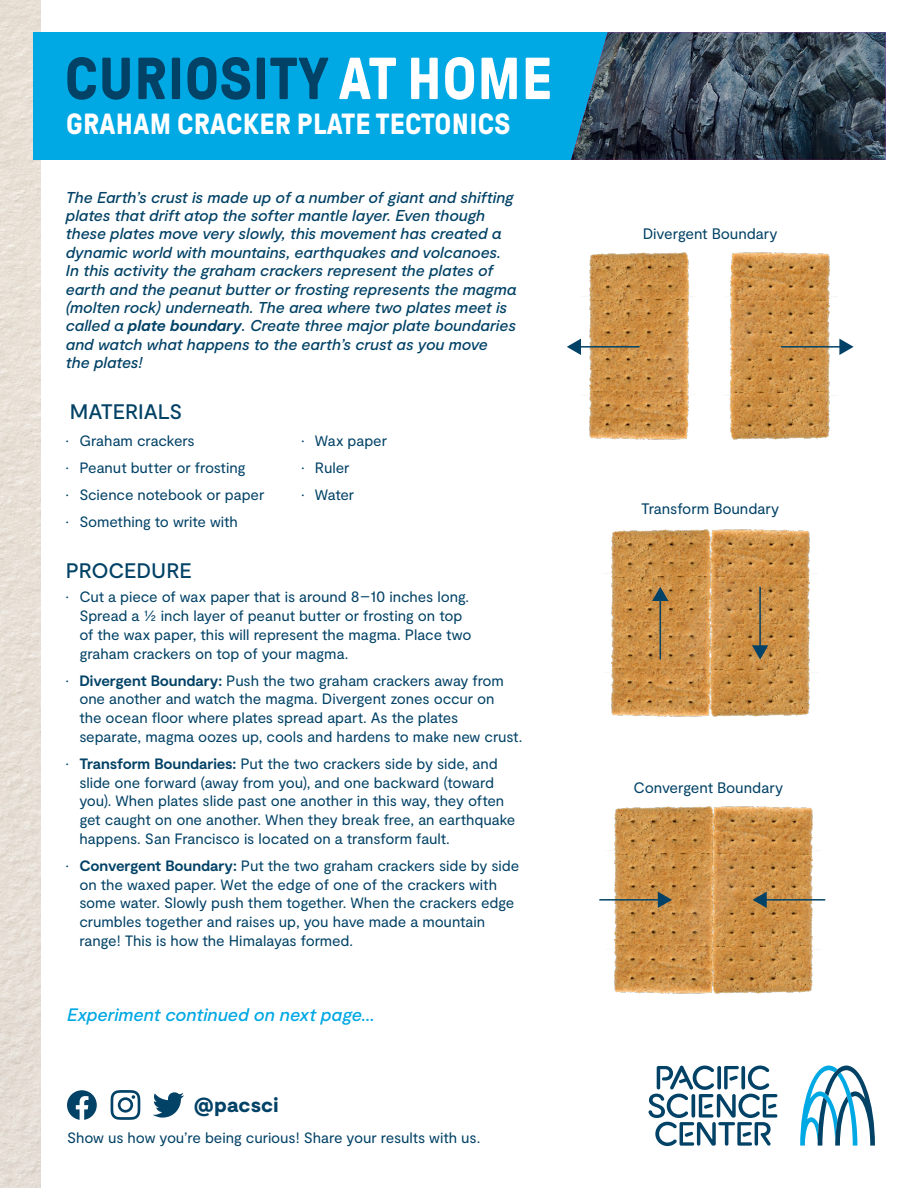
<style>
.page{position:relative;width:918px;height:1188px;background:#fff}
.page>*{position:absolute;margin:0;border:0;box-sizing:border-box;transform-origin:0 0}
.t1{font:700 59.1px "GT Pressura";letter-spacing:.01em;color:#024266}
.t2{font:700 29.1px "GT Pressura";letter-spacing:.01em;color:#fff}
.t3{font:500 21px "Moderat";letter-spacing:-.005em;color:#024266}
.t4{font:900 20.4px "Moderat";letter-spacing:.01em;color:#024266}
.t5{font:italic 500 18px "Moderat";letter-spacing:-.005em;color:#00a8e4}
.t6{font:italic 500 15.75px/18.5px "Moderat";letter-spacing:-.005em;color:#024266}
.t7{font:15.15px "Moderat";letter-spacing:-.01em;color:#024266}
.t8{font:15px/18.8px "Moderat";letter-spacing:-.005em;color:#024266}
.s1{color:#fff}
.s2{font-weight:700}
</style>
<div class="page">
<img style="left:0;top:0;width:40px;height:1188px">
<div style="left:33px;top:32px;width:853px;height:128px;background:#00a8e4"></div>
<img style="left:571px;top:32px;width:315px;height:128px">
<img style="left:606px;top:806px;width:100px;height:188px">
<hr style="left:599px;top:899px;width:66px;height:2px;background:#024266">
<svg style="left:658px;top:892px;width:14px;height:16px"></svg>
<img style="left:706px;top:806px;width:114px;height:188px">
<hr style="left:759px;top:899px;width:66px;height:2px;background:#024266">
<svg style="left:753px;top:892px;width:14px;height:16px"></svg>
<img style="left:603px;top:529px;width:100px;height:188px">
<hr style="left:660px;top:593px;width:1px;height:67px;background:#024266">
<svg style="left:652px;top:587px;width:17px;height:14px"></svg>
<img style="left:703px;top:529px;width:114px;height:188px">
<hr style="left:759px;top:587px;width:2px;height:66px;background:#024266">
<svg style="left:752px;top:645px;width:16px;height:15px"></svg>
<svg style="left:800px;top:1066px;width:75px;height:80px"></svg>
<svg style="left:648px;top:1065px;width:129px;height:81px"></svg>
<svg style="left:153px;top:1092px;width:31px;height:26px"></svg>
<svg style="left:111px;top:1090px;width:29px;height:30px"></svg>
<svg style="left:67px;top:1090px;width:30px;height:30px"></svg>
<img style="left:581px;top:252px;width:111px;height:188px">
<hr style="left:573px;top:346px;width:67px;height:2px;background:#024266">
<svg style="left:567px;top:339px;width:14px;height:16px"></svg>
<img style="left:727px;top:252px;width:111px;height:188px">
<hr style="left:781px;top:346px;width:66px;height:2px;background:#024266">
<svg style="left:839px;top:339px;width:15px;height:16px"></svg>
<p class="t1" style="left:65px;top:47px;width:489px">CURIOSITY <span class="s1">AT HOME</span></p>
<p class="t2" style="left:66px;top:108px;width:446px">GRAHAM CRACKER PLATE TECTONICS</p>
<p class="t6" style="left:66px;top:189px;width:452px">The Earth’s crust is made up of a number of giant and shifting plates that drift atop the softer mantle layer. Even though these plates move very slowly, this movement has created a dynamic world with mountains, earthquakes and volcanoes.<br>In this activity the graham crackers represent the plates of earth and the peanut butter or frosting represents the magma (molten rock) underneath. The area where two plates meet is called a <span class="s2">plate boundary</span>. Create three major plate boundaries and watch what happens to the earth’s crust as you move<br>the plates!</p>
<p class="t3" style="left:70px;top:400px;width:114px">MATERIALS</p>
<p class="t8" style="left:66px;top:432px;width:130px">• Graham crackers</p>
<p class="t8" style="left:301px;top:432px;width:87px">• Wax paper</p>
<p class="t8" style="left:66px;top:459px;width:181px">• Peanut butter or frosting</p>
<p class="t8" style="left:301px;top:459px;width:50px">• Ruler</p>
<p class="t8" style="left:66px;top:486px;width:200px">• Science notebook or paper</p>
<p class="t8" style="left:301px;top:486px;width:54px">• Water</p>
<p class="t8" style="left:66px;top:513px;width:174px">• Something to write with</p>
<p class="t3" style="left:66px;top:559px;width:127px">PROCEDURE</p>
<p class="t8" style="left:79px;top:588px;width:394px;text-indent:-14px">• Cut a piece of wax paper that is around 8–10 inches long.<br>Spread a ½ inch layer of peanut butter or frosting on top of the wax paper, this will represent the magma. Place two graham crackers on top of your magma.</p>
<p class="t8" style="left:79px;top:672px;width:444px;text-indent:-14px">• <span class="s2">Divergent Boundary:</span> Push the two graham crackers away from one another and watch the magma. Divergent zones occur on<br>the ocean floor where plates spread apart. As the plates separate, magma oozes up, cools and hardens to make new crust.</p>
<p class="t8" style="left:79px;top:755px;width:438px;text-indent:-14px">• <span class="s2">Transform Boundaries:</span> Put the two crackers side by side, and slide one forward (away from you), and one backward (toward you). When plates slide past one another in this way, they often get caught on one another. When they break free, an earthquake happens. San Francisco is located on a transform fault.</p>
<p class="t8" style="left:79px;top:857px;width:441px;text-indent:-14px">• <span class="s2">Convergent Boundary:</span> Put the two graham crackers side by side on the waxed paper. Wet the edge of one of the crackers with some water. Slowly push them together. When the crackers edge crumbles together and raises up, you have made a mountain range! This is how the Himalayas formed.</p>
<p class="t5" style="left:67px;top:1004px;width:309px">Experiment continued on next page...</p>
<p class="t4" style="left:194px;top:1093px;width:86px">@pacsci</p>
<p class="t8" style="left:67px;top:1129px;width:415px">Show us how you’re being curious! Share your results with us.</p>
<p class="t7" style="left:643px;top:225px;width:137px">Divergent Boundary</p>
<p class="t7" style="left:641px;top:500px;width:140px">Transform Boundary</p>
<p class="t7" style="left:634px;top:779px;width:151px">Convergent Boundary</p>
</div>
